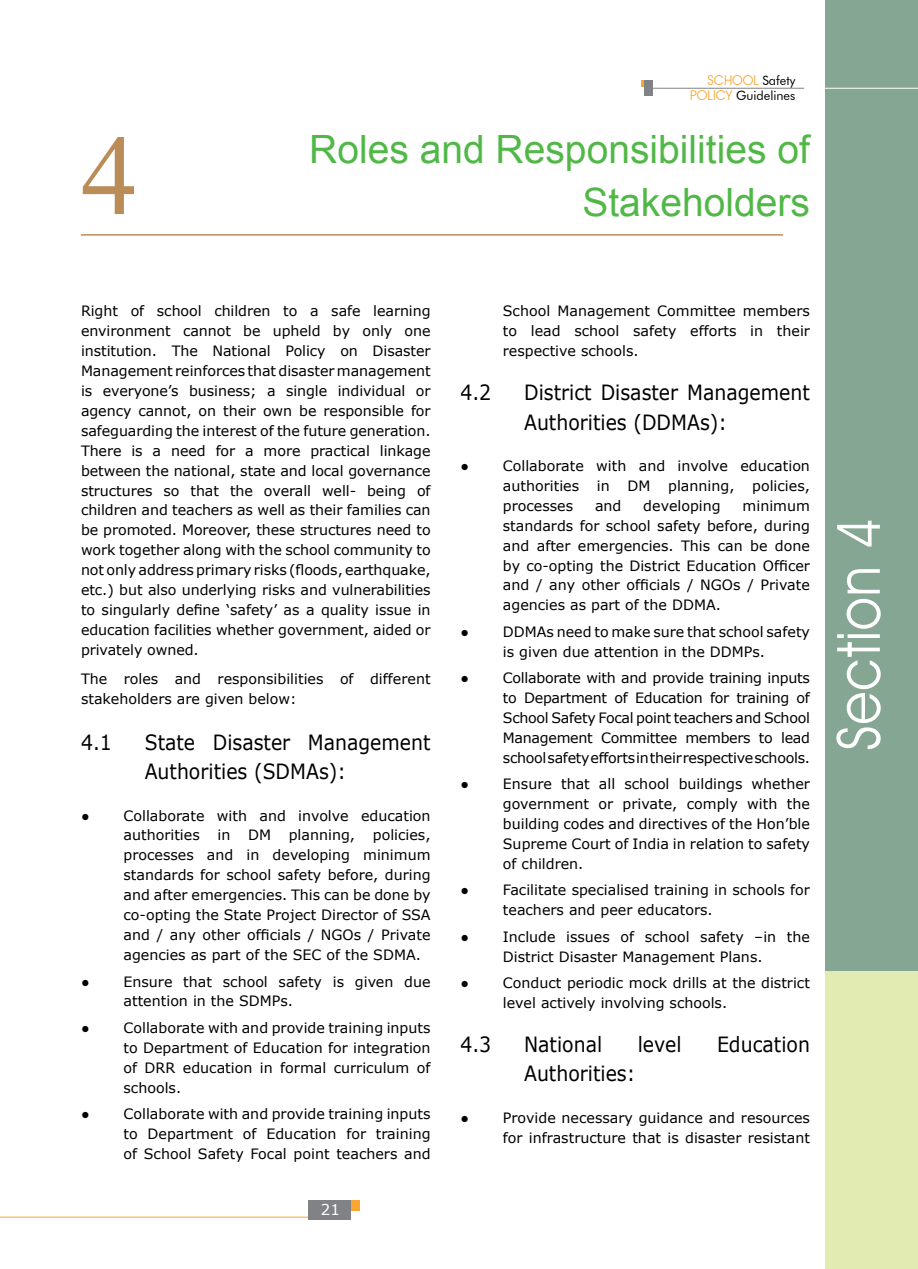
<style>
.page{position:relative;width:918px;height:1269px;background:#fff}
.page>*{position:absolute;margin:0;border:0;box-sizing:border-box;transform-origin:0 0}
.t1{font:114px "Times New Roman";color:#ba8c58}
.t2{font:60px "Avant Garde IT Cby BT";letter-spacing:.02em;color:#fff;scale:.9 1}
.t3{font:39px "Arial";color:#51b848}
.t4{font:21px/29.4px "Verdana";color:#000;scale:.9 1}
.t5{font:15px "Verdana";color:#fff}
.t6{font:14.25px/20px "Verdana";color:#000;text-align:justify}
.t7{font:13.5px "Avant Garde IT Cby BT";color:#faa634}
.t8{font:12.75px "Futura BT";color:#000}
.s1{font-family:"Futura BT";font-size:12.75px;color:#000}
.s2{font-family:"Avant Garde IT Cby BT";font-size:13.5px;color:#faa634}
.s3{font-family:"Times New Roman"}
</style>
<div class="page">
<div style="left:825px;top:969px;width:93px;height:300px;background:#e2ecb2"></div>
<div style="left:825px;top:0;width:93px;height:970px;background:#85a692"></div>
<div style="left:351px;top:1200px;width:8px;height:10px;background:#faa634"></div>
<hr style="left:0;top:1217px;width:309px;height:1px;background:#faa634">
<div style="left:309px;top:1200px;width:42px;height:20px;background:#808285"></div>
<svg style="left:641px;top:80px;width:3px;height:7px"></svg>
<div style="left:644px;top:80px;width:9px;height:16px;background:#808285"></div>
<hr style="left:652px;top:88px;width:152px;height:1px;background:#808285">
<hr style="left:804px;top:88px;width:114px;height:1px;background:#fff">
<hr style="left:81px;top:234px;width:702px;height:2px;background:#ba8c58">
<h1 class="t1" style="left:81px;top:99px;width:58px">4</h1>
<p class="t7" style="left:708px;top:72px;width:89px">SCHOOL <span class="s1">Safety</span></p>
<p class="t8" style="left:690px;top:88px;width:107px"><span class="s2">POLICY</span> Guidelines</p>
<h3 class="t3" style="left:309px;top:124px;width:502px">Roles and Responsibilities of</h3>
<h3 class="t3" style="left:582px;top:177px;width:229px">Stakeholders</h3>
<p class="t6" style="left:81px;top:301px;width:351px">Right of school children to a safe learning environment cannot be upheld by only one institution. The National Policy on Disaster Management reinforces that disaster management is everyone’s business; a single individual or agency cannot, on their own be responsible for safeguarding the interest of the future generation.<br>There is a need for a more practical linkage between the national, state and local governance structures so that the overall well- being of children and teachers as well as their families can be promoted. Moreover, these structures need to work together along with the school community to not only address primary risks (floods, earthquake, etc.) but also underlying risks and vulnerabilities to singularly define ‘safety’ as a quality issue in education facilities whether government, aided or privately owned.</p>
<p class="t6" style="left:81px;top:668px;width:351px">The roles and responsibilities of different stakeholders are given below:</p>
<h3 class="t4" style="left:81px;top:727px;width:36px">4.1</h3>
<h3 class="t4" style="left:145px;top:727px;width:319px">State Disaster Management<br>Authorities (SDMAs):</h3>
<p class="t6" style="left:124px;top:805px;width:309px;text-indent:-43px"><span class="s3">●</span> Collaborate with and involve education authorities in DM planning, policies, processes and in developing minimum standards for school safety before, during and after emergencies. This can be done by co-opting the State Project Director of SSA and / any other officials / NGOs / Private agencies as part of the SEC of the SDMA.</p>
<p class="t6" style="left:124px;top:971px;width:309px;text-indent:-43px"><span class="s3">●</span> Ensure that school safety is given due attention in the SDMPs.</p>
<p class="t6" style="left:124px;top:1018px;width:309px;text-indent:-43px"><span class="s3">●</span> Collaborate with and provide training inputs to Department of Education for integration of DRR education in formal curriculum of schools.</p>
<p class="t6" style="left:124px;top:1104px;width:309px;text-indent:-43px"><span class="s3">●</span> Collaborate with and provide training inputs to Department of Education for training of School Safety Focal point teachers and</p>
<p class="t5" style="left:321px;top:1199px;width:21px">21</p>
<p class="t6" style="left:503px;top:301px;width:309px">School Management Committee members to lead school safety efforts in their respective schools.</p>
<h3 class="t4" style="left:460px;top:378px;width:36px">4.2</h3>
<h3 class="t4" style="left:524px;top:378px;width:319px">District Disaster Management<br>Authorities (DDMAs):</h3>
<p class="t6" style="left:503px;top:455px;width:309px;text-indent:-43px"><span class="s3">●</span> Collaborate with and involve education authorities in DM planning, policies, processes</p>
<p class="t6" style="left:595px;top:495px;width:28px">and</p>
<p class="t6" style="left:643px;top:495px;width:79px">developing</p>
<p class="t6" style="left:503px;top:495px;width:309px;text-indent:240px">minimum standards for school safety before, during and after emergencies. This can be done by co-opting the District Education Officer and / any other officials / NGOs / Private agencies as part of the DDMA.</p>
<p class="t6" style="left:460px;top:621px;width:351px;text-align:center"><span class="s3">●</span> DDMAs need to make sure that school safety is given due attention in the DDMPs.</p>
<p class="t6" style="left:503px;top:668px;width:309px;text-indent:-43px"><span class="s3">●</span> Collaborate with and provide training inputs to Department of Education for training of School Safety Focal point teachers and School Management Committee members to lead school safety efforts in their respective schools.</p>
<p class="t6" style="left:503px;top:774px;width:309px;text-indent:-43px"><span class="s3">●</span> Ensure that all school buildings whether government or private, comply with the building codes and directives of the Hon’ble Supreme Court of India in relation to safety of children.</p>
<p class="t6" style="left:503px;top:880px;width:309px;text-indent:-43px"><span class="s3">●</span> Facilitate specialised training in schools for teachers and peer educators.</p>
<p class="t6" style="left:460px;top:926px;width:351px;text-align:center"><span class="s3">●</span> Include issues of school safety –in the<br>District Disaster Management Plans.</p>
<p class="t6" style="left:503px;top:973px;width:309px;text-indent:-43px"><span class="s3">●</span> Conduct periodic mock drills at the district level actively involving schools.</p>
<h3 class="t4" style="left:460px;top:1030px;width:36px">4.3</h3>
<h3 class="t4" style="left:524px;top:1030px;width:88px">National</h3>
<h3 class="t4" style="left:638px;top:1030px;width:50px">level</h3>
<h3 class="t4" style="left:717px;top:1030px;width:105px">Education</h3>
<h3 class="t4" style="left:524px;top:1059px;width:125px">Authorities:</h3>
<p class="t6" style="left:460px;top:1107px;width:351px;text-align:right"><span class="s3">●</span> Provide necessary guidance and resources for infrastructure that is disaster resistant</p>
<h2 class="t2" style="left:822px;top:751px;width:260px;rotate:-90deg">Section 4</h2>
</div>
